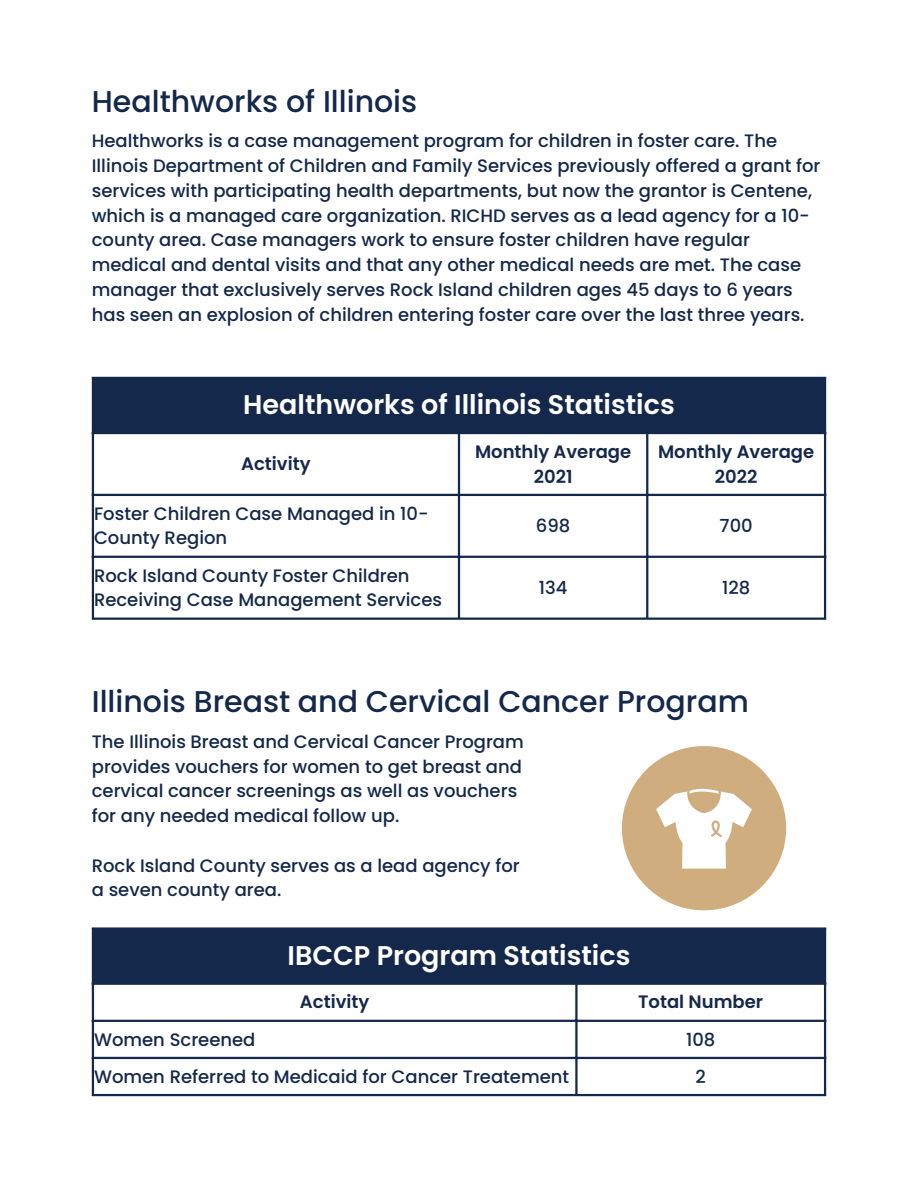
<style>
.page{position:relative;width:918px;height:1188px;background:#fff}
.page>*{position:absolute;margin:0;border:0;box-sizing:border-box;transform-origin:0 0}
.t1{font:500 30px "Poppins";color:#14284b}
.t2{font:600 27px "Poppins";color:#fff}
.t3{font:500 18px/24.8px "Poppins";color:#14284b}
.t4{font:600 18px/24.8px "Poppins";color:#14284b;text-align:center}
</style>
<div class="page">
<div style="left:93px;top:378px;width:732px;height:55px;background:#14284b"></div>
<hr style="left:92px;top:379px;width:2px;height:239px;background:#14284b">
<hr style="left:458px;top:434px;width:2px;height:184px;background:#14284b">
<hr style="left:646px;top:434px;width:2px;height:184px;background:#14284b">
<hr style="left:824px;top:379px;width:2px;height:239px;background:#14284b">
<hr style="left:92px;top:377px;width:734px;height:2px;background:#14284b">
<hr style="left:92px;top:432px;width:734px;height:2px;background:#14284b">
<hr style="left:92px;top:494px;width:734px;height:2px;background:#14284b">
<hr style="left:92px;top:556px;width:734px;height:2px;background:#14284b">
<hr style="left:92px;top:618px;width:734px;height:2px;background:#14284b">
<div style="left:93px;top:928px;width:732px;height:56px;background:#14284b"></div>
<hr style="left:92px;top:930px;width:2px;height:164px;background:#14284b">
<hr style="left:575px;top:985px;width:3px;height:109px;background:#14284b">
<hr style="left:824px;top:930px;width:2px;height:164px;background:#14284b">
<hr style="left:92px;top:927px;width:734px;height:3px;background:#14284b">
<hr style="left:92px;top:983px;width:734px;height:2px;background:#14284b">
<hr style="left:92px;top:1020px;width:734px;height:2px;background:#14284b">
<hr style="left:92px;top:1057px;width:734px;height:2px;background:#14284b">
<hr style="left:92px;top:1094px;width:734px;height:2px;background:#14284b">
<div style="left:622px;top:746px;width:164px;height:164px;background:#cfad7f;border-radius:50%"></div>
<svg style="left:656px;top:789px;width:96px;height:80px"></svg>
<h1 class="t1" style="left:92px;top:80px;width:327px">Healthworks of Illinois</h1>
<p class="t3" style="left:92px;top:129px;width:730px">Healthworks is a case management program for children in foster care. The Illinois Department of Children and Family Services previously offered a grant for services with participating health departments, but now the grantor is Centene, which is a managed care organization. RICHD serves as a lead agency for a 10- county area. Case managers work to ensure foster children have regular medical and dental visits and that any other medical needs are met. The case manager that exclusively serves Rock Island children ages 45 days to 6 years has seen an explosion of children entering foster care over the last three years.</p>
<h2 class="t2" style="left:243px;top:386px;width:433px">Healthworks of Illinois Statistics</h2>
<p class="t4" style="left:241px;top:451px;width:71px">Activity</p>
<p class="t4" style="left:475px;top:439px;width:158px">Monthly Average<br>2021</p>
<p class="t4" style="left:658px;top:439px;width:158px">Monthly Average<br>2022</p>
<p class="t3" style="left:94px;top:501px;width:336px">Foster Children Case Managed in 10-<br>County Region</p>
<p class="t3" style="left:536px;top:513px;width:36px">698</p>
<p class="t3" style="left:720px;top:513px;width:35px">700</p>
<p class="t3" style="left:94px;top:563px;width:350px">Rock Island County Foster Children<br>Receiving Case Management Services</p>
<p class="t3" style="left:539px;top:575px;width:30px">134</p>
<p class="t3" style="left:722px;top:575px;width:30px">128</p>
<h1 class="t1" style="left:92px;top:681px;width:659px">Illinois Breast and Cervical Cancer Program</h1>
<p class="t3" style="left:92px;top:729px;width:434px">The Illinois Breast and Cervical Cancer Program provides vouchers for women to get breast and cervical cancer screenings as well as vouchers for any needed medical follow up.</p>
<p class="t3" style="left:92px;top:853px;width:430px">Rock Island County serves as a lead agency for a seven county area.</p>
<h2 class="t2" style="left:288px;top:936px;width:344px">IBCCP Program Statistics</h2>
<p class="t4" style="left:300px;top:990px;width:71px">Activity</p>
<p class="t4" style="left:638px;top:990px;width:126px">Total Number</p>
<p class="t3" style="left:94px;top:1027px;width:163px">Women Screened</p>
<p class="t3" style="left:686px;top:1027px;width:31px">108</p>
<p class="t3" style="left:94px;top:1064px;width:477px">Women Referred to Medicaid for Cancer Treatement</p>
<p class="t3" style="left:696px;top:1064px;width:12px">2</p>
</div>
